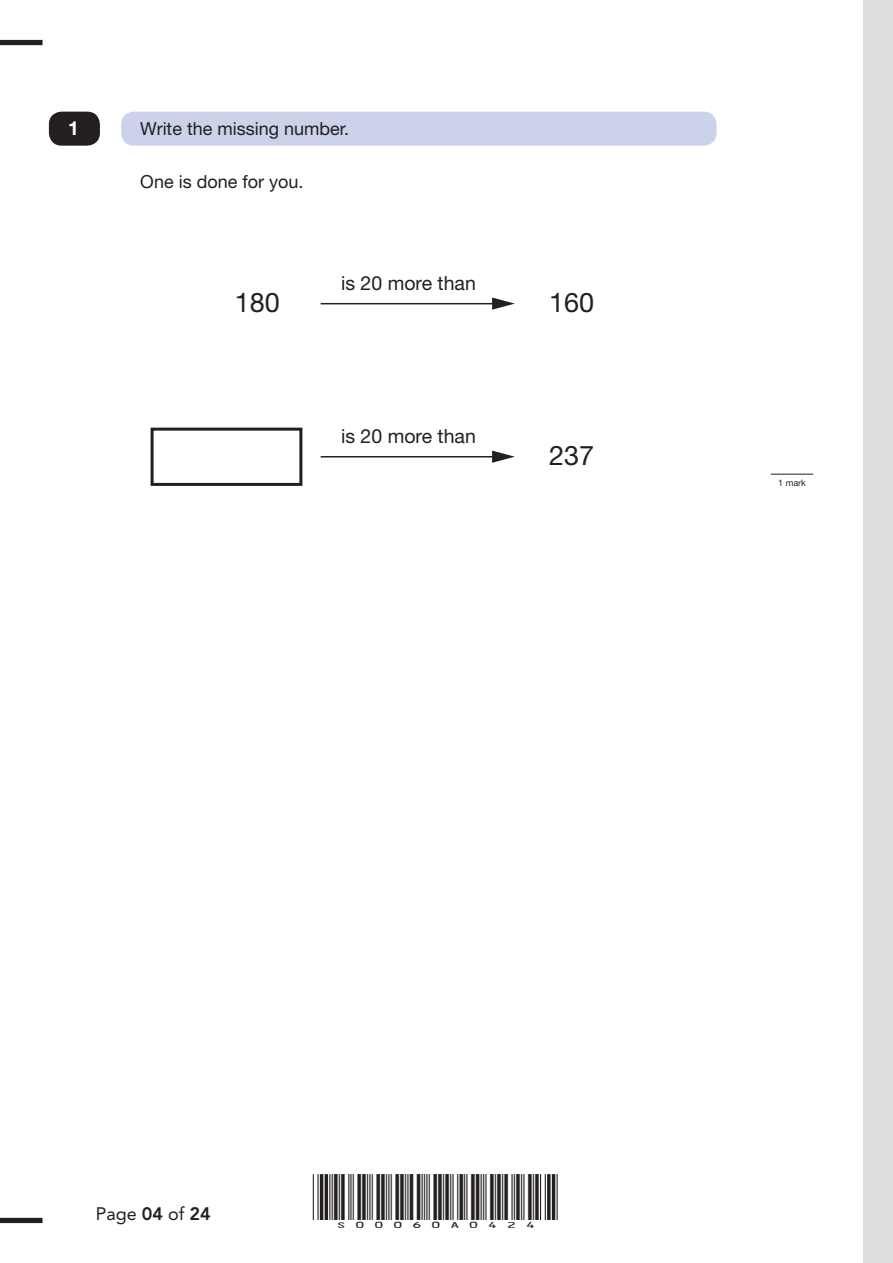
<style>
.page{position:relative;width:893px;height:1263px;background:#fff}
.page>*{position:absolute;margin:0;border:0;box-sizing:border-box;transform-origin:0 0}
.t1{font:27px "Helvetica Neue LT Std";color:#231f20}
.t2{font:19.5px "Helvetica Neue LT Std";color:#231f20}
.t3{font:700 19.5px "Helvetica Neue LT Std";color:#fff}
.t4{font:18px "Helvetica Neue LT Std";color:#231f20}
.t5{font:18px "Avenir LT Std";color:#231f20}
.t6{font:15px "ID Automation HC39 M";color:#231f20;scale:1.3 1}
.t7{font:9px "Helvetica Neue LT Std";color:#231f20}
.s1{font-weight:800}
</style>
<div class="page">
<div style="left:863px;top:0;width:30px;height:1263px;background:#dcdddf"></div>
<div style="left:49px;top:112px;width:51px;height:34px;background:#231f20;border-radius:13px"></div>
<div style="left:121px;top:112px;width:595px;height:34px;background:#cbd2ea;border-radius:13px"></div>
<hr style="left:321px;top:303px;width:175px;height:1px;background:#231f20">
<svg style="left:492px;top:297px;width:23px;height:13px"></svg>
<div style="left:151px;top:428px;width:151px;height:58px;border:3px solid #231f20"></div>
<hr style="left:321px;top:456px;width:175px;height:1px;background:#231f20">
<svg style="left:492px;top:451px;width:23px;height:12px"></svg>
<hr style="left:771px;top:474px;width:42px;height:1px;background:#231f20">
<hr style="left:329px;top:1174px;width:1px;height:46px;background:#231f20">
<hr style="left:317px;top:1174px;width:2px;height:46px;background:#231f20">
<hr style="left:313px;top:1174px;width:1px;height:46px;background:#231f20">
<hr style="left:325px;top:1174px;width:3px;height:46px;background:#231f20">
<hr style="left:320px;top:1174px;width:3px;height:46px;background:#231f20">
<hr style="left:557px;top:1174px;width:1px;height:46px;background:#231f20">
<hr style="left:545px;top:1174px;width:1px;height:46px;background:#231f20">
<hr style="left:540px;top:1174px;width:1px;height:46px;background:#231f20">
<hr style="left:552px;top:1174px;width:3px;height:46px;background:#231f20">
<svg style="left:547px;top:1174px;width:4px;height:46px"></svg>
<div style="left:0;top:40px;width:43px;height:5px;background:#231f20"></div>
<div style="left:0;top:1218px;width:43px;height:5px;background:#231f20"></div>
<p class="t1" style="left:235px;top:111px;width:47px">180</p>
<p class="t3" style="left:68px;top:116px;width:12px">1</p>
<p class="t4" style="left:140px;top:118px;width:210px">Write the missing number.</p>
<p class="t4" style="left:140px;top:171px;width:165px">One is done for you.</p>
<p class="t2" style="left:341px;top:271px;width:136px">is 20 more than</p>
<p class="t1" style="left:235px;top:275px;width:47px">105</p>
<p class="t1" style="left:235px;top:286px;width:47px">180</p>
<p class="t1" style="left:549px;top:286px;width:47px">160</p>
<p class="t2" style="left:341px;top:424px;width:136px">is 20 more than</p>
<p class="t1" style="left:549px;top:439px;width:47px">237</p>
<p class="t7" style="left:778px;top:477px;width:29px">1 mark</p>
<p class="t5" style="left:96px;top:1204px;width:117px">Page <span class="s1">04</span> of <span class="s1">24</span></p>
<p class="t6" style="left:332px;top:1206px;width:162px">S00060A0424</p>
</div>
